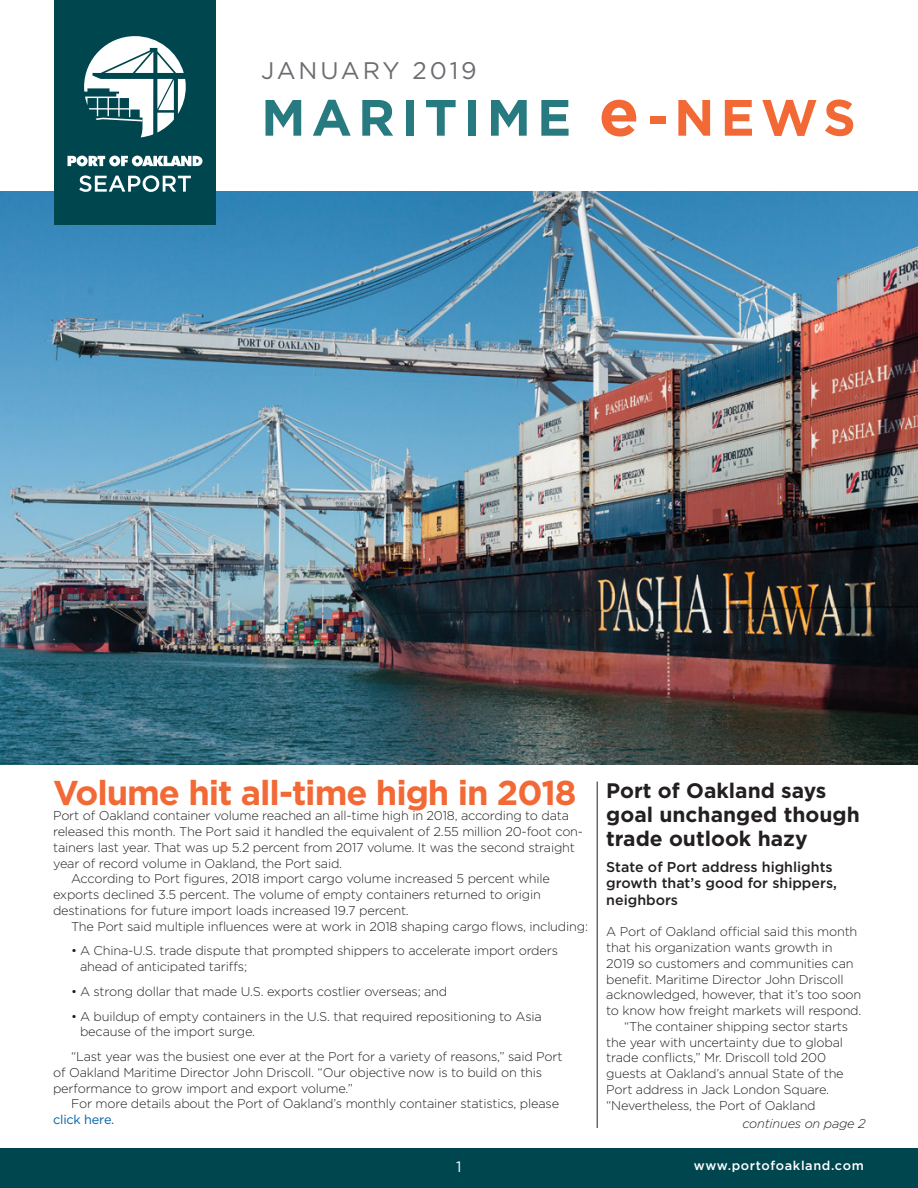
<style>
.page{position:relative;width:918px;height:1188px;background:#fff}
.page>*{position:absolute;margin:0;border:0;box-sizing:border-box;transform-origin:0 0}
.t1{font:700 51px "Gotham";letter-spacing:.12em;color:#277a7f}
.Major_Headline_with{font:700 34.5px "Gotham";letter-spacing:-.03em;color:#f26935}
.t2{font:24px "Gotham";letter-spacing:.12em;color:#6c6d70}
.Subhead_2{font:700 21px/24px "Gotham";color:#231f20}
.t3{font:15px "Gotham";color:#fff}
.story_subhead{font:500 14.25px/16.5px "Gotham";color:#231f20}
.Story_Paragraph{font:300 12.75px/15.8px "Gotham";letter-spacing:-.015em;color:#231f20}
.Story_Lead_Paragraph{font:300 12.75px/15.8px "Gotham";letter-spacing:-.015em;color:#231f20}
.t4{font:500 12.75px "Gotham";letter-spacing:.05em;color:#fff}
.Jumps_to{font:italic 300 12.75px "Gotham";letter-spacing:-.015em;color:#231f20}
.s1{font-size:66px;color:#f26935}
.s2{color:#f26935}
.s3{font-weight:400;color:#0162a7}
</style>
<div class="page">
<div style="left:0;top:1148px;width:918px;height:40px;background:#00464e"></div>
<img style="left:0;top:192px;width:918px;height:573px">
<hr style="left:597px;top:782px;width:1px;height:346px;background:#231f20">
<div style="left:54px;top:0;width:162px;height:225px;background:#00464e"></div>
<svg style="left:68px;top:156px;width:134px;height:10px"></svg>
<svg style="left:79px;top:175px;width:112px;height:17px"></svg>
<svg style="left:84px;top:36px;width:102px;height:101px"></svg>
<p class="t2" style="left:261px;top:55px;width:217px">JANUARY 2019</p>
<p class="t1" style="left:261px;top:84px;width:596px">MARITIME <span class="s1">e</span><span class="s2">-NEWS</span></p>
<p class="Major_Headline_with" style="left:53px;top:770px;width:525px">Volume hit all-time high in 2018</p>
<p class="Story_Lead_Paragraph" style="left:53px;top:808px;width:532px">Port of Oakland container volume reached an all-time high in 2018, according to data released this month. The Port said it handled the equivalent of 2.55 million 20-foot con&shy;tainers last year. That was up 5.2 percent from 2017 volume. It was the second straight year of record volume in Oakland, the Port said.</p>
<p class="Story_Paragraph" style="left:53px;top:871px;width:498px;text-indent:18px">According to Port figures, 2018 import cargo volume increased 5 percent while exports declined 3.5 percent. The volume of empty containers returned to origin destinations for future import loads increased 19.7 percent.</p>
<p class="Story_Paragraph" style="left:71px;top:918px;width:518px">The Port said multiple influences were at work in 2018 shaping cargo flows, including:</p>
<p class="Story_Lead_Paragraph" style="left:80px;top:943px;width:479px;text-indent:-9px">• A China-U.S. trade dispute that prompted shippers to accelerate import orders ahead of anticipated tariffs;</p>
<p class="Story_Lead_Paragraph" style="left:71px;top:983px;width:378px">• A strong dollar that made U.S. exports costlier overseas; and</p>
<p class="Story_Lead_Paragraph" style="left:80px;top:1008px;width:463px;text-indent:-9px">• A buildup of empty containers in the U.S. that required repositioning to Asia because of the import surge.</p>
<p class="Story_Paragraph" style="left:53px;top:1048px;width:511px;text-indent:18px">“Last year was the busiest one ever at the Port for a variety of reasons,” said Port of Oakland Maritime Director John Driscoll. “Our objective now is to build on this performance to grow import and export volume.”</p>
<p class="Story_Paragraph" style="left:53px;top:1096px;width:508px;text-indent:18px">For more details about the Port of Oakland’s monthly container statistics, please <span class="s3">click here.</span></p>
<p class="Subhead_2" style="left:606px;top:779px;width:255px">Port of Oakland says goal unchanged though trade outlook hazy</p>
<p class="story_subhead" style="left:606px;top:858px;width:232px">State of Port address highlights growth that’s good for shippers, neighbors</p>
<p class="Story_Lead_Paragraph" style="left:606px;top:924px;width:257px">A Port of Oakland official said this month that his organization wants growth in 2019 so customers and communities can benefit. Maritime Director John Driscoll acknowledged, however, that it’s too soon to know how freight markets will respond.</p>
<p class="Story_Paragraph" style="left:606px;top:1018px;width:243px;text-indent:18px">“The container shipping sector starts the year with uncertainty due to global trade conflicts,” Mr. Driscoll told 200 guests at Oakland’s annual State of the Port address in Jack London Square. “Nevertheless, the Port of Oakland</p>
<p class="Jumps_to" style="left:742px;top:1115px;width:125px">continues on page 2</p>
<p class="t3" style="left:456px;top:1157px;width:7px">1</p>
<p class="t4" style="left:694px;top:1157px;width:171px">www.portofoakland.com</p>
</div>
